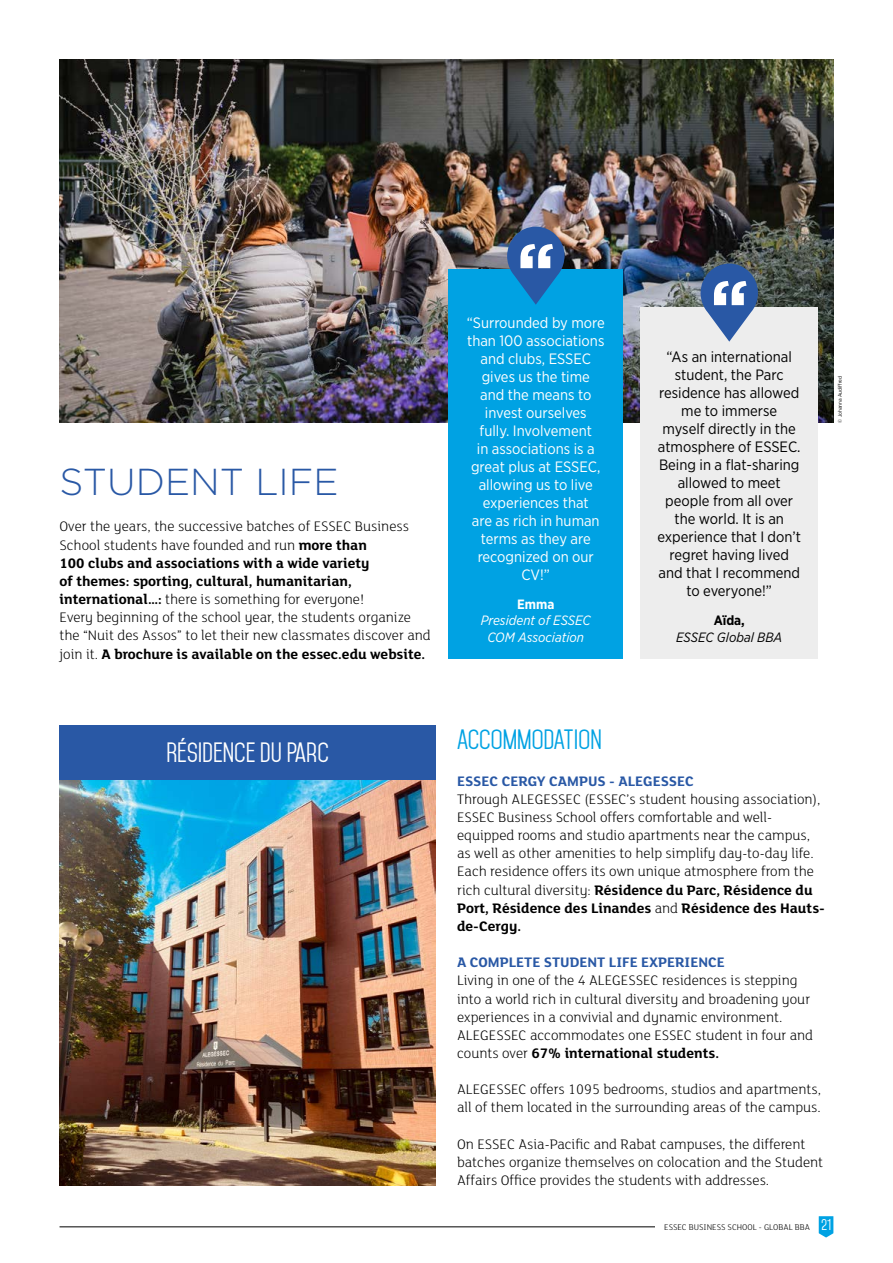
<style>
.page{position:relative;width:893px;height:1263px;background:#fff}
.page>*{position:absolute;margin:0;border:0;box-sizing:border-box;transform-origin:0 0}
.t1{font:700 75px "Gotham";color:#fff}
.t2{font:300 37.5px "Gotham";color:#2958a5}
.t3{font:24px "Mohave";color:#fff}
.t4{font:24px "Mohave";color:#00a2e3}
.t5{font:300 15px/18.1px "FS Lola";color:#000}
.t6{font:15px/18px "Gotham Narrow";color:#000;text-align:center}
.t7{font:15px/18px "Gotham Narrow";color:#fff;text-align:center}
.t8{font:700 15px "FS Lola";color:#2958a5}
.t9{font:italic 13.5px/16.2px "Gotham Narrow";color:#fff;text-align:center}
.t10{font:italic 13.5px "Gotham Narrow";color:#000}
.t11{font:700 13.5px "Gotham Narrow";color:#000}
.t12{font:700 13.5px "Gotham Narrow";color:#fff}
.t13{font:300 9px "FS Lola";color:#000}
.t14{font:5.25px "Gotham Narrow";color:#000}
.s1{font-weight:700}
.s2{font-family:"Mohave";font-weight:400;font-size:13.5px;color:#fff}
</style>
<div class="page">
<svg style="left:819px;top:1216px;width:14px;height:21px"></svg>
<hr style="left:60px;top:1226px;width:637px;height:1px;background:#000">
<div style="left:656px;top:1218px;width:154px;height:17px;background:#fff"></div>
<img style="left:60px;top:60px;width:773px;height:362px">
<img style="left:60px;top:779px;width:376px;height:406px">
<div style="left:60px;top:725px;width:376px;height:54px;background:#2958a5"></div>
<div style="left:449px;top:270px;width:174px;height:388px;background:#00a2e3"></div>
<svg style="left:507px;top:227px;width:57px;height:78px"></svg>
<div style="left:640px;top:308px;width:178px;height:350px;background:#ededed"></div>
<svg style="left:701px;top:264px;width:57px;height:78px"></svg>
<h2 class="t2" style="left:60px;top:458px;width:281px">STUDENT LIFE</h2>
<p class="t5" style="left:60px;top:517px;width:373px">Over the years, the successive batches of ESSEC Business School students have founded and run <span class="s1">more than<br>100 clubs and associations with a wide variety<br>of themes: sporting, cultural, humanitarian, international…:</span> there is something for everyone!<br>Every beginning of the school year, the students organize the “Nuit des Assos” to let their new classmates discover and join it. <span class="s1">A brochure is available on the essec.edu website.</span></p>
<h1 class="t1" style="left:516px;top:221px;width:41px">‘‘</h1>
<p class="t7" style="left:467px;top:314px;width:140px">“Surrounded by more than 100 associations and clubs, ESSEC gives us the time<br>and the means to invest ourselves<br>fully. Involvement<br>in associations is a great plus at ESSEC, allowing us to live experiences that<br>are as rich in human terms as they are recognized on our<br>CV!”</p>
<p class="t12" style="left:517px;top:596px;width:39px">Emma</p>
<p class="t9" style="left:481px;top:612px;width:112px">President of ESSEC<br>COM Association</p>
<h1 class="t1" style="left:710px;top:258px;width:41px">‘‘</h1>
<p class="t6" style="left:657px;top:347px;width:145px">“As an international student, the Parc residence has allowed me to immerse<br>myself directly in the atmosphere of ESSEC.<br>Being in a flat-sharing allowed to meet people from all over the world. It is an experience that I don’t regret having lived and that I recommend to everyone!”</p>
<p class="t11" style="left:714px;top:612px;width:33px">Aïda,</p>
<p class="t10" style="left:676px;top:628px;width:108px">ESSEC Global BBA</p>
<p class="t14" style="left:837px;top:422px;width:48px;rotate:-90deg">© Johanna Audiffred</p>
<h3 class="t3" style="left:166px;top:738px;width:164px">RÉSIDENCE DU PARC</h3>
<h3 class="t4" style="left:457px;top:725px;width:146px">ACCOMMODATION</h3>
<p class="t8" style="left:457px;top:770px;width:238px">ESSEC CERGY CAMPUS - ALEGESSEC</p>
<p class="t5" style="left:457px;top:789px;width:369px">Through ALEGESSEC (ESSEC’s student housing association), ESSEC Business School offers comfortable and well&shy;equipped rooms and studio apartments near the campus, as well as other amenities to help simplify day-to-day life.<br>Each residence offers its own unique atmosphere from the rich cultural diversity: <span class="s1">Résidence du Parc, Résidence du Port, Résidence des Linandes</span> and <span class="s1">Résidence des Hauts&shy;de-Cergy.</span></p>
<p class="t8" style="left:457px;top:952px;width:269px">A COMPLETE STUDENT LIFE EXPERIENCE</p>
<p class="t5" style="left:457px;top:971px;width:358px">Living in one of the 4 ALEGESSEC residences is stepping into a world rich in cultural diversity and broadening your experiences in a convivial and dynamic environment.<br>ALEGESSEC accommodates one ESSEC student in four and counts over <span class="s1">67% international students.</span></p>
<p class="t5" style="left:457px;top:1080px;width:366px">ALEGESSEC offers 1095 bedrooms, studios and apartments, all of them located in the surrounding areas of the campus.</p>
<p class="t5" style="left:457px;top:1134px;width:368px">On ESSEC Asia-Pacific and Rabat campuses, the different batches organize themselves on colocation and the Student<br>Affairs Office provides the students with addresses.</p>
<p class="t13" style="left:664px;top:1221px;width:168px">ESSEC BUSINESS SCHOOL - GLOBAL BBA <span class="s2">21</span></p>
</div>
